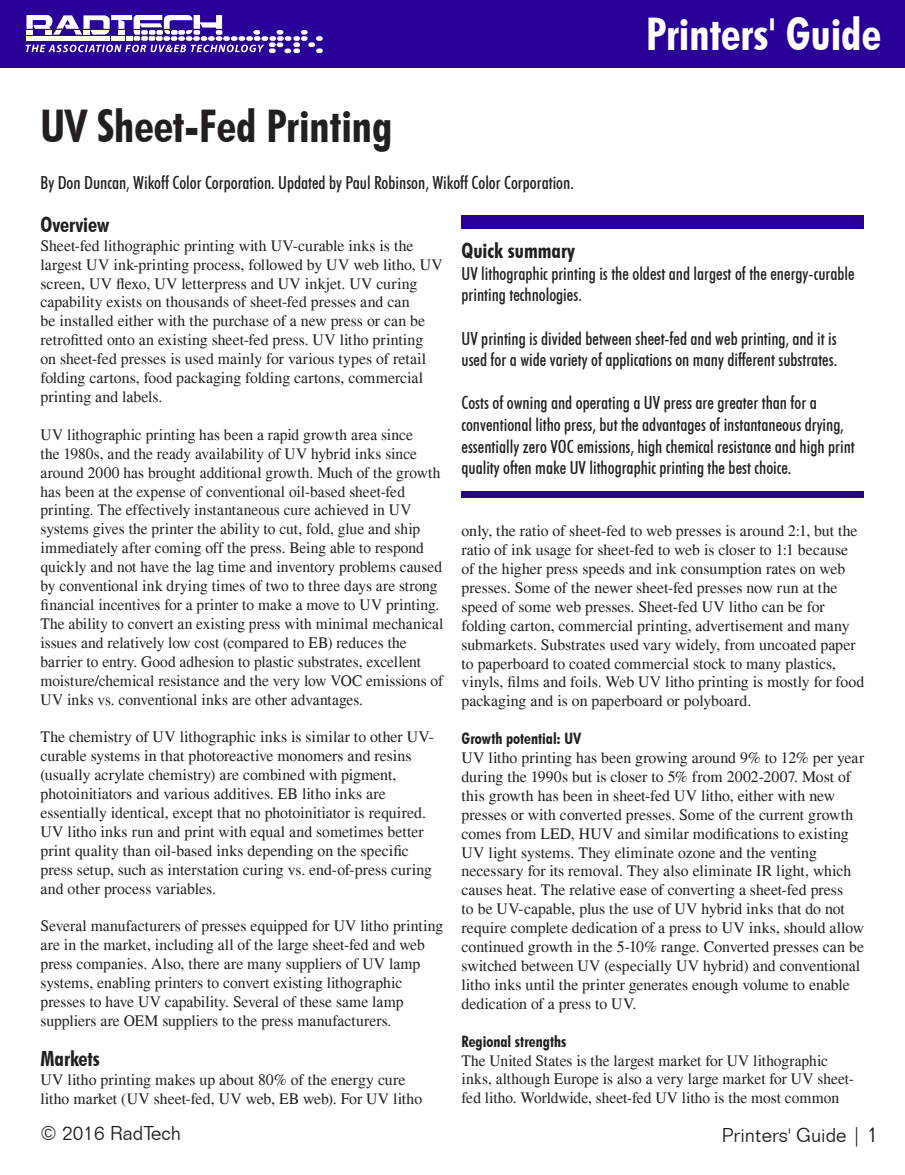
<style>
.page{position:relative;width:905px;height:1175px;background:#fff}
.page>*{position:absolute;margin:0;border:0;box-sizing:border-box;transform-origin:0 0}
.Main_headline_2{font:700 condensed 45px "Futura BT";color:#231f20}
.Main_headline_2-2{font:700 condensed 45px "Futura BT";color:#fff}
.t1{font:700 condensed 21px "Futura BT";color:#231f20}
.t2{font:300 19.5px "Folio BT";color:#231f20}
.Byline_regular{font:500 condensed 18px/21.6px "Futura BT";color:#231f20}
.Body_copy{font:15.75px/18.9px "Times";color:#231f20}
.Subhead_body_copy{font:700 condensed 15.75px "Futura BT";letter-spacing:.005em;color:#231f20}
.s1{font-size:21px}
</style>
<div class="page">
<div style="left:0;top:0;width:904px;height:68px;background:#290098"></div>
<svg style="left:26px;top:15px;width:297px;height:38px"></svg>
<div style="left:461px;top:216px;width:403px;height:13px;background:#290098"></div>
<div style="left:461px;top:491px;width:403px;height:6px;background:#290098"></div>
<div style="left:847px;top:61px;width:57px;height:302px;background:#fff"></div>
<p class="Main_headline_2-2" style="left:646px;top:6px;width:236px">Printers' Guide</p>
<p class="Main_headline_2" style="left:40px;top:99px;width:353px">UV Sheet-Fed Printing</p>
<p class="Byline_regular" style="left:40px;top:172px;width:535px">By Don Duncan, Wikoff Color Corporation. Updated by Paul Robinson, Wikoff Color Corporation.</p>
<p class="t1" style="left:40px;top:212px;width:70px">Overview</p>
<p class="Body_copy" style="left:40px;top:236px;width:404px">Sheet-fed lithographic printing with UV-curable inks is the largest UV ink-printing process, followed by UV web litho, UV screen, UV flexo, UV letterpress and UV inkjet. UV curing capability exists on thousands of sheet-fed presses and can<br>be installed either with the purchase of a new press or can be retrofitted onto an existing sheet-fed press. UV litho printing on sheet-fed presses is used mainly for various types of retail folding cartons, food packaging folding cartons, commercial printing and labels.</p>
<p class="Body_copy" style="left:40px;top:425px;width:404px">UV lithographic printing has been a rapid growth area since<br>the 1980s, and the ready availability of UV hybrid inks since around 2000 has brought additional growth. Much of the growth has been at the expense of conventional oil-based sheet-fed printing. The effectively instantaneous cure achieved in UV systems gives the printer the ability to cut, fold, glue and ship immediately after coming off the press. Being able to respond quickly and not have the lag time and inventory problems caused by conventional ink drying times of two to three days are strong financial incentives for a printer to make a move to UV printing.<br>The ability to convert an existing press with minimal mechanical issues and relatively low cost (compared to EB) reduces the barrier to entry. Good adhesion to plastic substrates, excellent moisture/chemical resistance and the very low VOC emissions of UV inks vs. conventional inks are other advantages.</p>
<p class="Body_copy" style="left:40px;top:727px;width:395px">The chemistry of UV lithographic inks is similar to other UV&shy;curable systems in that photoreactive monomers and resins (usually acrylate chemistry) are combined with pigment, photoinitiators and various additives. EB litho inks are essentially identical, except that no photoinitiator is required.<br>UV litho inks run and print with equal and sometimes better print quality than oil-based inks depending on the specific press setup, such as interstation curing vs. end-of-press curing and other process variables.</p>
<p class="Body_copy" style="left:40px;top:916px;width:404px">Several manufacturers of presses equipped for UV litho printing are in the market, including all of the large sheet-fed and web press companies. Also, there are many suppliers of UV lamp systems, enabling printers to convert existing lithographic presses to have UV capability. Several of these same lamp suppliers are OEM suppliers to the press manufacturers.</p>
<p class="t1" style="left:40px;top:1046px;width:61px">Markets</p>
<p class="Body_copy" style="left:40px;top:1070px;width:383px">UV litho printing makes up about 80% of the energy cure litho market (UV sheet-fed, UV web, EB web). For UV litho</p>
<p class="t1" style="left:461px;top:238px;width:115px">Quick summary</p>
<p class="Byline_regular" style="left:461px;top:262px;width:394px">UV lithographic printing is the oldest and largest of the energy-curable printing technologies.</p>
<p class="Byline_regular" style="left:461px;top:327px;width:377px">UV printing is divided between sheet-fed and web printing, and it is used for a wide variety of applications on many different substrates.</p>
<p class="Byline_regular" style="left:461px;top:392px;width:395px">Costs of owning and operating a UV press are greater than for a conventional litho press, but the advantages of instantaneous drying, essentially zero VOC emissions, high chemical resistance and high print quality often make UV lithographic printing the best choice.</p>
<p class="Body_copy" style="left:461px;top:521px;width:404px">only, the ratio of sheet-fed to web presses is around 2:1, but the ratio of ink usage for sheet-fed to web is closer to 1:1 because of the higher press speeds and ink consumption rates on web presses. Some of the newer sheet-fed presses now run at the speed of some web presses. Sheet-fed UV litho can be for folding carton, commercial printing, advertisement and many submarkets. Substrates used vary widely, from uncoated paper to paperboard to coated commercial stock to many plastics, vinyls, films and foils. Web UV litho printing is mostly for food packaging and is on paperboard or polyboard.</p>
<p class="Subhead_body_copy" style="left:461px;top:729px;width:121px">Growth potential: UV</p>
<p class="Body_copy" style="left:461px;top:748px;width:404px">UV litho printing has been growing around 9% to 12% per year during the 1990s but is closer to 5% from 2002-2007. Most of this growth has been in sheet-fed UV litho, either with new presses or with converted presses. Some of the current growth comes from LED, HUV and similar modifications to existing UV light systems. They eliminate ozone and the venting necessary for its removal. They also eliminate IR light, which causes heat. The relative ease of converting a sheet-fed press<br>to be UV-capable, plus the use of UV hybrid inks that do not require complete dedication of a press to UV inks, should allow continued growth in the 5-10% range. Converted presses can be switched between UV (especially UV hybrid) and conventional litho inks until the printer generates enough volume to enable dedication of a press to UV.</p>
<p class="Subhead_body_copy" style="left:461px;top:1031px;width:107px">Regional strengths</p>
<p class="Body_copy" style="left:461px;top:1050px;width:394px">The United States is the largest market for UV lithographic inks, although Europe is also a very large market for UV sheet&shy;fed litho. Worldwide, sheet-fed UV litho is the most common</p>
<p class="t2" style="left:40px;top:1121px;width:142px">© 2016 RadTech</p>
<p class="t2" style="left:721px;top:1123px;width:158px">Printers' Guide | <span class="s1">1</span></p>
</div>
